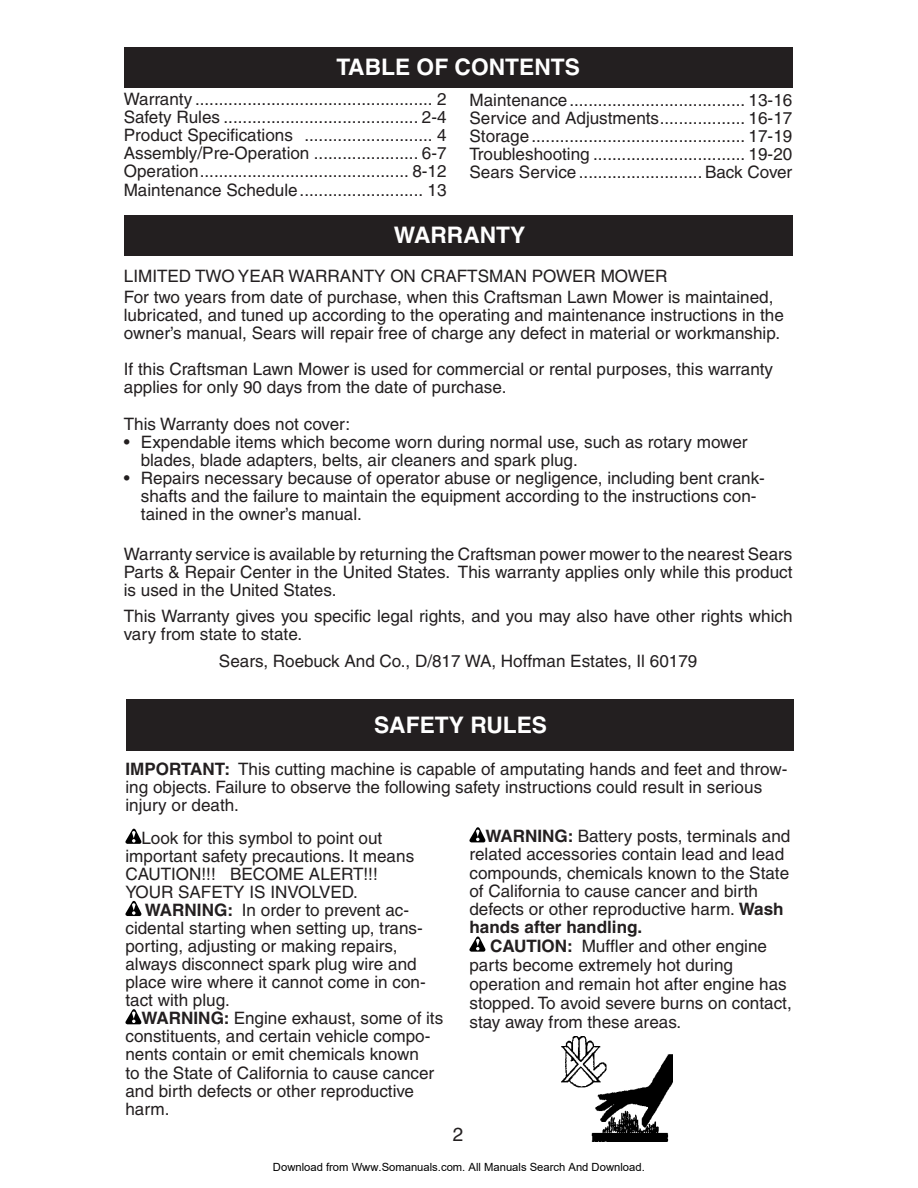
<style>
.page{position:relative;width:918px;height:1188px;background:#fff}
.page>*{position:absolute;margin:0;border:0;box-sizing:border-box;transform-origin:0 0}
.t1{font:700 22.8px "Helvetica";color:#fff}
.t2{font:19.05px "Helvetica";color:#231f20}
.t3{font:17.1px/18px "Helvetica";color:#231f20}
.t4{font:11.25px "Arial";color:#000}
.s1{font-weight:700}
</style>
<div class="page">
<div style="left:124px;top:47px;width:669px;height:40px;background:#231f20"></div>
<div style="left:124px;top:215px;width:669px;height:41px;background:#231f20"></div>
<div style="left:127px;top:699px;width:667px;height:51px;background:#231f20"></div>
<svg style="left:125px;top:829px;width:16px;height:15px"></svg>
<svg style="left:125px;top:901px;width:16px;height:15px"></svg>
<svg style="left:125px;top:1009px;width:16px;height:15px"></svg>
<svg style="left:469px;top:827px;width:16px;height:15px"></svg>
<svg style="left:469px;top:936px;width:16px;height:16px"></svg>
<img style="left:562px;top:1037px;width:111px;height:104px">
<h1 class="t1" style="left:336px;top:59px;width:245px">TABLE OF CONTENTS</h1>
<p class="t3" style="left:124px;top:92px;width:324px;text-align:justify">Warranty .................................................. 2<br>Safety Rules ......................................... 2-4<br>Product Spec i fica tions ........................... 4<br>Assembly/Pre-Operation ...................... 6-7<br>Operation............................................ 8-12<br>Maintenance Schedule.......................... 13</p>
<p class="t3" style="left:470px;top:92px;width:324px;text-align:justify">Maintenance..................................... 13-16<br>Service and Adjustments.................. 16-17<br>Storage............................................. 17-19<br>Troubleshooting ................................ 19-20<br>Sears Service .......................... Back Cover</p>
<h1 class="t1" style="left:394px;top:227px;width:133px">WARRANTY</h1>
<p class="t3" style="left:124px;top:268px;width:651px;line-height:20.9px">LIMITED TWO YEAR WARRANTY ON CRAFTS MAN POWER MOWER<br>For two years from date of purchase, when this Crafts man Lawn Mower is maintained,</p>
<p class="t3" style="left:124px;top:308px;width:662px">lubricated, and tuned up according to the operating and maintenance in struc tions in the owner’s manual, Sears will repair free of charge any defect in material or work man ship.</p>
<p class="t3" style="left:124px;top:362px;width:651px">If this Craftsman Lawn Mower is used for commercial or rental purposes, this warranty applies for only 90 days from the date of purchase.</p>
<p class="t3" style="left:124px;top:416px;width:228px">This Warranty does not cover:</p>
<p class="t3" style="left:141px;top:434px;width:608px;text-indent:-17px">• Expendable items which become worn during normal use, such as rotary mower blades, blade adapters, belts, air cleaners and spark plug.</p>
<p class="t3" style="left:141px;top:470px;width:626px;text-indent:-17px">• Repairs necessary because of operator abuse or neg li gence, including bent crank&shy;shafts and the failure to main tain the equipment according to the instructions con&shy;tained in the owner’s manual.</p>
<p class="t3" style="left:124px;top:547px;width:670px;text-align:justify">Warranty service is available by re turn ing the Craftsman power mower to the near est Sears Parts &amp; Repair Center in the United States. This war ran ty ap plies only while this product is used in the United States.</p>
<p class="t3" style="left:124px;top:609px;width:670px">This Warranty gives you specific legal rights, and you may also have other rights which vary from state to state.</p>
<p class="t3" style="left:219px;top:653px;width:480px">Sears, Roebuck And Co., D/817 WA, Hoffman Estates, Il 60179</p>
<h1 class="t1" style="left:374px;top:716px;width:175px">SAFETY RULES</h1>
<p class="t3" style="left:125px;top:762px;width:663px"><span class="s1">IMPORTANT:</span> This cutting machine is capable of amputating hands and feet and throw&shy;ing objects. Failure to observe the following safety instructions could result in serious injury or death.</p>
<p class="t3" style="left:125px;top:830px;width:290px;text-indent:16px">Look for this symbol to point out<br>im por tant safety precautions. It means<br>CAU TION!!! BECOME ALERT!!!<br>YOUR SAFE TY IS INVOLVED.</p>
<p class="t3" style="left:125px;top:903px;width:302px;text-indent:19px"><span class="s1">WARNING:</span> In order to prevent ac&shy;ci den tal starting when setting up, trans&shy;port ing, ad just ing or making repairs, always dis con nect spark plug wire and place wire where it can not come in con&shy;tact with plug.</p>
<p class="t3" style="left:125px;top:1011px;width:319px;text-indent:16px"><span class="s1">WARNING:</span> Engine exhaust, some of its constituents, and certain vehicle com po - nents contain or emit chem i cals known<br>to the State of Cal i for nia to cause can cer and birth defects or oth er re pro duc tive harm.</p>
<p class="t3" style="left:469px;top:829px;width:322px;text-indent:16px"><span class="s1">WARNING:</span> Battery posts, terminals and related accessories contain lead and lead compounds, chemicals known to the State of Cal i for nia to cause can cer and birth defects or oth er re pro duc tive harm. <span class="s1">Wash hands after handling.</span></p>
<p class="t3" style="left:469px;top:938px;width:324px;line-height:19px;text-indent:21px"><span class="s1">CAUTION:</span> Muffler and other engine parts become extremely hot during operation and remain hot after engine has stopped. To avoid severe burns on contact, stay away from these areas.</p>
<p class="t2" style="left:453px;top:1128px;width:12px">2</p>
<p class="t4" style="left:273px;top:1160px;width:373px">Download from Www.Somanuals.com. All Manuals Search And Download.</p>
</div>
